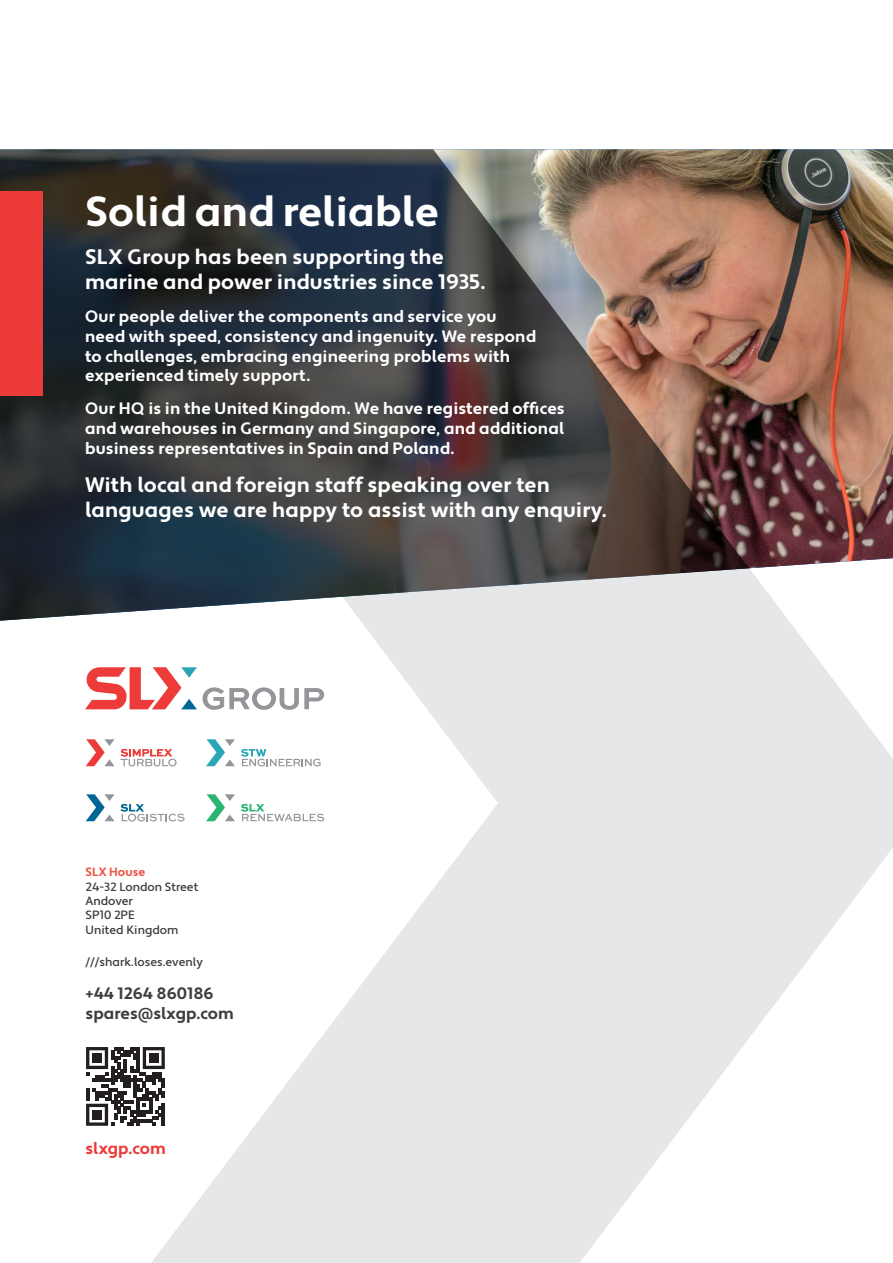
<style>
.page{position:relative;width:893px;height:1263px;background:#fff}
.page>*{position:absolute;margin:0;border:0;box-sizing:border-box;transform-origin:0 0}
.t1{font:700 42px "Apertura";color:#fff}
.t2{font:700 21px/25.2px "Apertura";letter-spacing:.005em;color:#fff}
.t3{font:700 16.5px/19.8px "Apertura";letter-spacing:.01em;color:#fff}
.t4{font:700 16.5px "Apertura";color:#3e3e3f}
.t5{font:700 16.5px "Apertura";color:#ec3b39}
.t6{font:500 12px/14.4px "Apertura";color:#3e3e3f}
.s1{font-weight:700;color:#ee5547}
</style>
<div class="page">
<svg style="left:85px;top:621px;width:808px;height:642px;fill:#e6e7e9"></svg>
<img style="left:749px;top:149px;width:144px;height:472px">
<img style="left:0;top:149px;width:749px;height:472px">
<div style="left:0;top:191px;width:43px;height:204px;background:#ec3b39"></div>
<div style="left:80px;top:1041px;width:91px;height:91px;background:#fff"></div>
<svg style="left:86px;top:1047px;width:79px;height:79px"></svg>
<div style="left:92px;top:1053px;width:10px;height:10px;background:#231f20"></div>
<div style="left:149px;top:1053px;width:10px;height:10px;background:#231f20"></div>
<div style="left:92px;top:1110px;width:10px;height:9px;background:#231f20"></div>
<svg style="left:206px;top:739px;width:29px;height:27px"></svg>
<svg style="left:241px;top:749px;width:80px;height:17px"></svg>
<svg style="left:86px;top:739px;width:29px;height:27px"></svg>
<svg style="left:121px;top:749px;width:56px;height:17px"></svg>
<svg style="left:86px;top:794px;width:29px;height:27px"></svg>
<svg style="left:121px;top:804px;width:63px;height:17px"></svg>
<svg style="left:206px;top:794px;width:29px;height:27px"></svg>
<svg style="left:241px;top:804px;width:83px;height:17px"></svg>
<svg style="left:85px;top:667px;width:239px;height:43px"></svg>
<p class="t1" style="left:85px;top:186px;width:356px">Solid and reliable</p>
<p class="t2" style="left:85px;top:245px;width:402px">SLX Group has been supporting the marine and power industries since 1935.</p>
<p class="t3" style="left:85px;top:307px;width:452px">Our people deliver the components and service you need with speed, consistency and ingenuity. We respond to challenges, embracing engineering problems with experienced timely support.</p>
<p class="t3" style="left:85px;top:399px;width:481px;text-align:justify">Our HQ is in the United Kingdom. We have registered offices and warehouses in Germany and Singapore, and additional business representatives in Spain and Poland.</p>
<p class="t2" style="left:85px;top:472px;width:523px">With local and foreign staff speaking over ten languages we are happy to assist with any enquiry.</p>
<p class="t6" style="left:86px;top:865px;width:114px"><span class="s1">SLX House<br></span>24-32 London Street<br>Andover<br>SP10 2PE<br>United Kingdom</p>
<p class="t6" style="left:86px;top:955px;width:119px">///shark.loses.evenly</p>
<p class="t4" style="left:86px;top:983px;width:130px">+44 1264 860186</p>
<p class="t4" style="left:86px;top:1003px;width:150px">spares@slxgp.com</p>
<p class="t5" style="left:85px;top:1138px;width:82px">slxgp.com</p>
</div>
